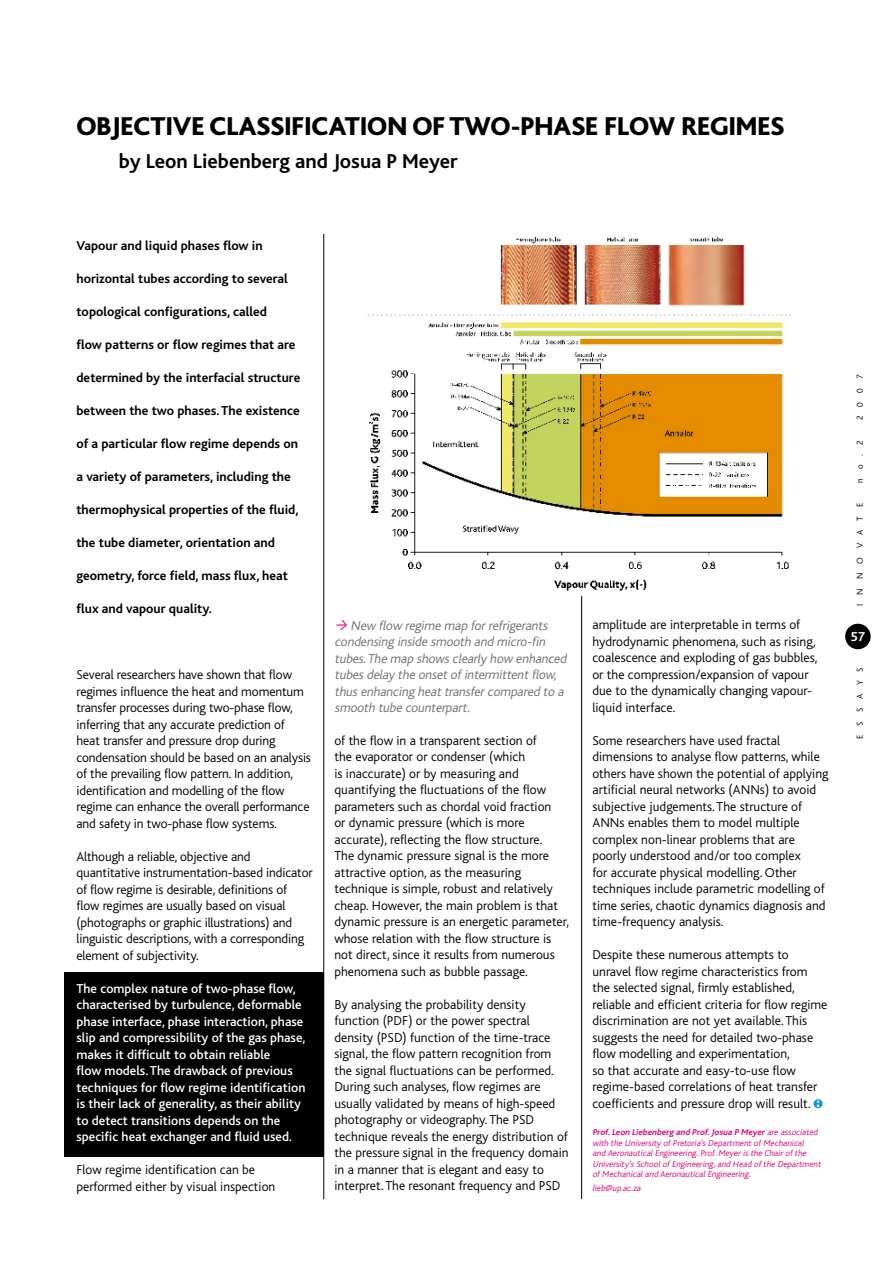
<style>
.page{position:relative;width:893px;height:1263px;background:#fff}
.page>*{position:absolute;margin:0;border:0;box-sizing:border-box;transform-origin:0 0}
.t1{font:800 27px "Bliss";color:#000}
.t2{font:700 21px "Bliss";color:#000}
.t3{font:300 13.5px/16.5px "Bliss";color:#000}
.t4{font:700 13.5px "Bliss";color:#000}
.t5{font:500 13.5px/16.5px "Bliss";color:#fff}
.t6{font:italic 300 13.5px/16.5px "Bliss";color:#707173}
.t7{font:700 13.5px "Bliss";color:#fff}
.t8{font:italic 300 9px/10.5px "Bliss";letter-spacing:-.01em;color:#e2007a}
.t9{font:300 9px "Bliss";letter-spacing:1em;color:#000}
.s1{font-weight:700}
</style>
<div class="page">
<div style="left:846px;top:624px;width:24px;height:24px;background:#000;border-radius:50%"></div>
<div style="left:845px;top:624px;width:26px;height:25px;border:2px solid #000;border-radius:50%"></div>
<div style="left:65px;top:972px;width:259px;height:185px;background:#000"></div>
<svg style="left:814px;top:1099px;width:9px;height:9px"></svg>
<hr style="left:323px;top:106px;width:1px;height:1093px;background:#000">
<hr style="left:581px;top:234px;width:1px;height:965px;background:#000">
<img style="left:367px;top:234px;width:425px;height:362px">
<h1 class="t1" style="left:76px;top:112px;width:709px">OBJECTIVE CLASSIFICATION OF TWO-PHASE FLOW REGIMES</h1>
<h2 class="t2" style="left:119px;top:150px;width:340px">by Leon Liebenberg and Josua P Meyer</h2>
<p class="t4" style="left:76px;top:239px;width:188px">Vapour and liquid phases flow in</p>
<p class="t4" style="left:76px;top:272px;width:213px">horizontal tubes according to several</p>
<p class="t4" style="left:76px;top:305px;width:192px">topological configurations, called</p>
<p class="t4" style="left:76px;top:338px;width:221px">flow patterns or flow regimes that are</p>
<p class="t4" style="left:76px;top:371px;width:225px">determined by the interfacial structure</p>
<p class="t4" style="left:76px;top:404px;width:225px">between the two phases. The existence</p>
<p class="t4" style="left:76px;top:437px;width:223px">of a particular flow regime depends on</p>
<p class="t4" style="left:76px;top:470px;width:216px">a variety of parameters, including the</p>
<p class="t4" style="left:76px;top:503px;width:224px">thermophysical properties of the fluid,</p>
<p class="t4" style="left:76px;top:536px;width:200px">the tube diameter, orientation and</p>
<p class="t4" style="left:76px;top:569px;width:213px">geometry, force field, mass flux, heat</p>
<p class="t4" style="left:76px;top:602px;width:137px">flux and vapour quality.</p>
<p class="t3" style="left:76px;top:667px;width:236px">Several researchers have shown that flow regimes influence the heat and momentum transfer processes during two-phase flow, inferring that any accurate prediction of heat transfer and pressure drop during condensation should be based on an analysis of the prevailing flow pattern. I n addition, identification and modelling of the flow regime can enhance the overall performance and safety in two-phase flow systems.</p>
<p class="t3" style="left:76px;top:848px;width:238px">Although a reliable, objective and quantitative instrumentation-based indicator of flow regime is desirable, definitions of flow regimes are usually based on visual (photographs or graphic illustrations) and linguistic descriptions, with a corresponding element of subjectivity.</p>
<p class="t5" style="left:76px;top:980px;width:231px">The complex nature of two-phase flow, characterised by turbulence, deformable phase interface, phase interaction, phase slip and compressibility of the gas phase, makes it difficult to obtain reliable<br>flow models. The drawback of previous techniques for flow regime identification is their lack of generality, as their ability to detect transitions depends on the specific heat exchanger and fluid used.</p>
<p class="t3" style="left:76px;top:1161px;width:200px">Flow regime identification can be performed either by visual inspection</p>
<p class="t6" style="left:334px;top:617px;width:236px;text-indent:16px">N ew flow regime map forrefrigerants condensing inside smooth and micro-fin tubes.The map showsclearly how enhanced tubesdelay the onsetofintermittentflow, thusenhancing heattransfercompared to a smooth tube counterpart.</p>
<p class="t3" style="left:334px;top:732px;width:236px">of the flow in a transparent section of<br>the evaporator or condenser (which<br>is inaccurate) or by measuring and quantifying the fluctuations of the flow parameters such as chordal void fraction<br>or dynamic pressure (which is more accurate), reflecting the flow structure.<br>The dynamic pressure signal is the more attractive option, as the measuring technique is simple, robust and relatively cheap. However, the main problem is that dynamic pressure is an energetic parameter, whose relation with the flow structure is not direct, since it results from numerous phenomena such as bubble passage.</p>
<p class="t3" style="left:334px;top:996px;width:236px">By analysing the probability density function (PDF) or the power spectral density (PSD) function of the time-trace signal, the flow pattern recognition from the signal fluctuations can be performed.<br>During such analyses, flow regimes are usually validated by means of high-speed photography or videography. The PSD technique reveals the energy distribution of the pressure signal in the frequency domain in a manner that is elegant and easy to interpret. The resonant frequency and PSD</p>
<p class="t3" style="left:592px;top:617px;width:227px">amplitude are interpretable in terms of hydrodynamic phenomena, such as rising, coalescence and exploding of gas bubbles, or the compression/expansion of vapour due to the dynamically changing vapour&shy;liquid interface.</p>
<p class="t3" style="left:592px;top:732px;width:238px">Some researchers have used fractal dimensions to analyse flow patterns, while others have shown the potential of applying artificial neural networks (ANN</p>
<p class="t3" style="left:592px;top:782px;width:225px;text-indent:168px">s) to avoid subjective judgements. The structure of<br>ANN</p>
<p class="t3" style="left:592px;top:815px;width:235px;text-indent:27px">s enables them to model multiple complex non-linear problems that are poorly understood and/or too complex<br>for accurate physical modelling. Other techniques include parametric modelling of time series, chaotic dynamics diagnosis and time-frequency analysis.</p>
<p class="t3" style="left:592px;top:947px;width:237px">Despite these numerous attempts to unravel flow regime characteristics from the selected signal, firmly established, reliable and efficient criteria for flow regime discrimination are not yet available. This suggests the need for detailed two-phase flow modelling and experimentation,<br>so that accurate and easy-to-use flow regime-based correlations of heat transfer coefficients and pressure drop will result.</p>
<p class="t8" style="left:592px;top:1127px;width:232px"><span class="s1">Prof.Leon Liebenberg and Prof.Josua P Meyer</span> are associated with the University ofPretoria’s DepartmentofMechanical and AeronauticalEngineering.Prof.Meyeris the Chairofthe University’s SchoolofEngineering,and Head ofthe Department ofMechanicaland AeronauticalEngineering.</p>
<p class="t8" style="left:592px;top:1183px;width:52px">lieb@up.ac.za</p>
<p class="t9" style="left:855px;top:420px;width:47px;rotate:-90deg">2007</p>
<p class="t9" style="left:855px;top:483px;width:44px;rotate:-90deg">no.2</p>
<p class="t9" style="left:855px;top:606px;width:103px;rotate:-90deg">innovate</p>
<p class="t7" style="left:851px;top:630px;width:16px">57</p>
<p class="t9" style="left:855px;top:739px;width:73px;rotate:-90deg">Essays</p>
</div>
